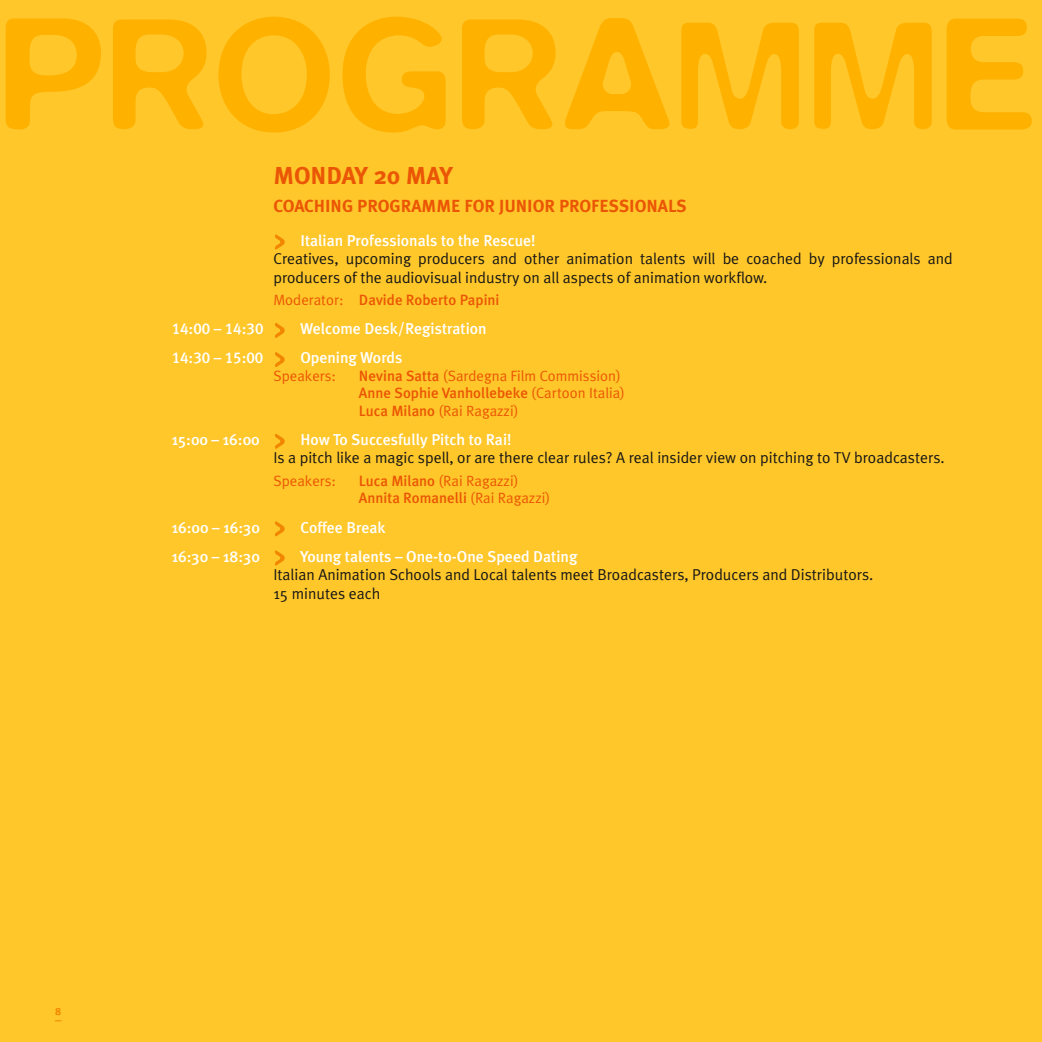
<style>
.page{position:relative;width:1042px;height:1042px;background:#ffc72a}
.page>*{position:absolute;margin:0;border:0;box-sizing:border-box;transform-origin:0 0}
.t1{font:500 163.62px "Blur";letter-spacing:.025em;color:#ffb100}
.t2{font:700 24.5px "Meta Plus";color:#ea5605}
.t3{font:700 17.5px "Meta Plus";color:#ea5605}
.t4{font:15.75px/18.4px "Meta Plus Normal";color:#181716}
.t5{font:500 15.75px "Meta Plus";color:#fff}
.t6{font:15.75px "Meta Plus Medium Caps";color:#fff}
.t7{font:14.88px "Meta Plus Normal";color:#ea5605}
.t8{font:500 14.88px "Meta Plus";color:#ea5605}
.t9{font:700 10.5px "Meta Plus";color:#f18700}
.s1{font-family:"Meta Plus Normal";font-weight:400}
.s2{font-family:"Meta Plus";font-weight:500}
</style>
<div class="page">
<svg style="left:275px;top:234px;width:10px;height:16px"></svg>
<svg style="left:275px;top:323px;width:10px;height:15px"></svg>
<svg style="left:275px;top:352px;width:10px;height:15px"></svg>
<svg style="left:275px;top:434px;width:10px;height:15px"></svg>
<svg style="left:275px;top:521px;width:10px;height:16px"></svg>
<svg style="left:275px;top:550px;width:10px;height:16px"></svg>
<h1 class="t1" style="left:0;top:-21px;width:1035px">PROGRAMME</h1>
<h2 class="t2" style="left:273px;top:162px;width:181px">MONDAY 20 MAY</h2>
<p class="t3" style="left:273px;top:195px;width:415px">COACHING PROGRAMME FOR JUNIOR PROFESSIONALS</p>
<p class="t5" style="left:300px;top:231px;width:237px">Italian Professionals to the Rescue!</p>
<p class="t4" style="left:273px;top:249px;width:681px">Creatives, upcoming producers and other animation talents will be coached by professionals and producers of the audiovisual industry on all aspects of animation workflow.</p>
<p class="t8" style="left:273px;top:291px;width:228px"><span class="s1">Moderator:</span> Davide Roberto Papini</p>
<p class="t6" style="left:172px;top:320px;width:93px">14:00 – 14:30</p>
<p class="t5" style="left:300px;top:320px;width:188px">Welcome Desk/Registration</p>
<p class="t6" style="left:172px;top:349px;width:93px">14:30 – 15:00</p>
<p class="t5" style="left:300px;top:349px;width:104px">Opening Words</p>
<p class="t7" style="left:273px;top:367px;width:64px">Speakers:</p>
<p class="t7" style="left:359px;top:367px;width:263px"><span class="s2">Nevina Satta</span> (Sardegna Film Commission)</p>
<p class="t8" style="left:359px;top:385px;width:268px">Anne Sophie Vanhollebeke <span class="s1">(Cartoon Italia)</span></p>
<p class="t7" style="left:359px;top:402px;width:161px"><span class="s2">Luca Milano</span> (Rai Ragazzi)</p>
<p class="t5" style="left:172px;top:430px;width:90px">15:00 – 16:00</p>
<p class="t5" style="left:300px;top:430px;width:213px">How To Succesfully Pitch to Rai!</p>
<p class="t4" style="left:273px;top:449px;width:673px">Is a pitch like a magic spell, or are there clear rules? A real insider view on pitching to TV broadcasters.</p>
<p class="t7" style="left:273px;top:472px;width:64px">Speakers:</p>
<p class="t7" style="left:359px;top:472px;width:161px"><span class="s2">Luca Milano</span> (Rai Ragazzi)</p>
<p class="t8" style="left:359px;top:490px;width:193px">Annita Romanelli <span class="s1">(Rai Ragazzi)</span></p>
<p class="t5" style="left:172px;top:518px;width:90px">16:00 – 16:30</p>
<p class="t5" style="left:300px;top:518px;width:87px">Coffee Break</p>
<p class="t5" style="left:172px;top:547px;width:90px">16:30 – 18:30</p>
<p class="t5" style="left:300px;top:547px;width:279px">Young talents – One-to-One Speed Dating</p>
<p class="t4" style="left:273px;top:565px;width:601px">Italian Animation Schools and Local talents meet Broadcasters, Producers and Distributors.<br>15 minutes each</p>
<p class="t9" style="left:55px;top:1005px;width:8px">8</p>
</div>
